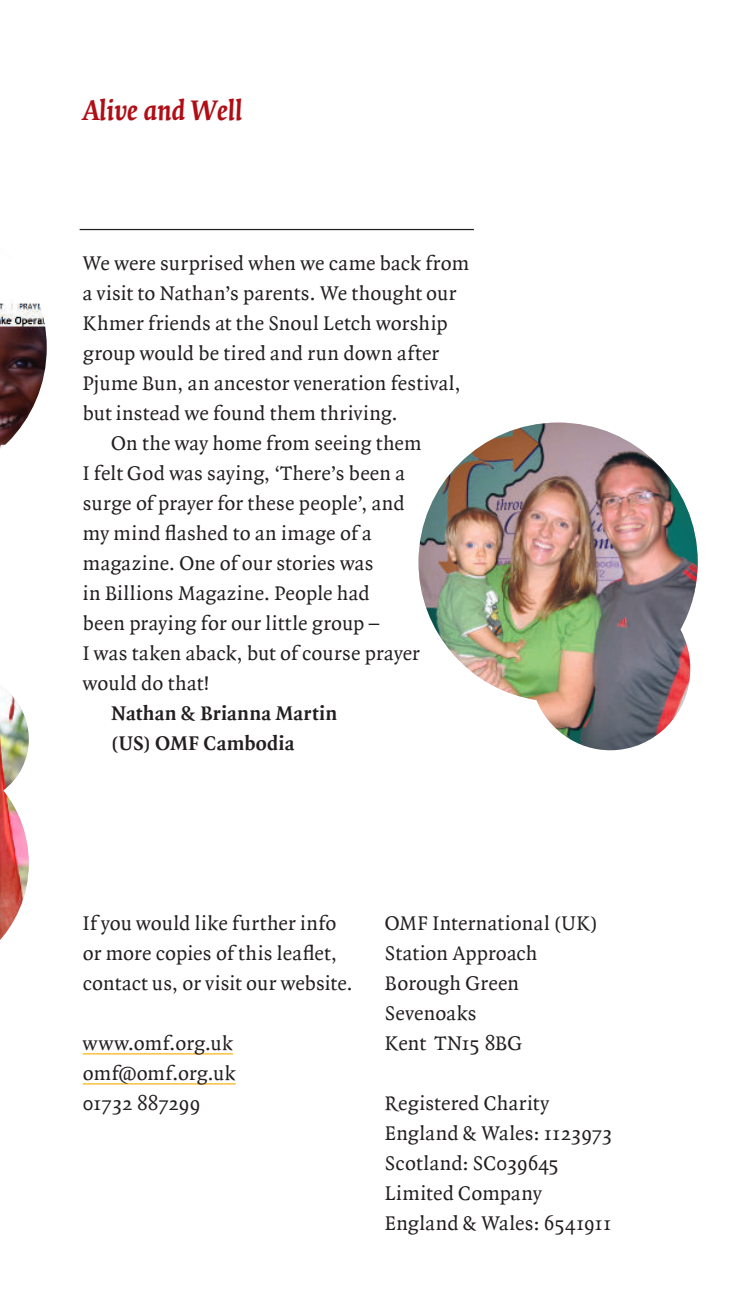
<style>
.page{position:relative;width:743px;height:1310px;background:#fff}
.page>*{position:absolute;margin:0;border:0;box-sizing:border-box;transform-origin:0 0}
.t1{font:italic 700 30px "Quadraat";color:#b00d15}
.t2{font:21.25px/30px "Quadraat";letter-spacing:.01em;color:#231f20}
.t3{font:700 21.25px/30px "Quadraat";letter-spacing:.015em;color:#231f20}
</style>
<div class="page">
<hr style="left:83px;top:1053px;width:150px;height:1px;background:#f7b518">
<hr style="left:83px;top:1083px;width:153px;height:1px;background:#f7b518">
<hr style="left:80px;top:229px;width:394px;height:1px;background:#231f20">
<img style="left:418px;top:423px;width:279px;height:327px">
<img style="left:0;top:303px;width:47px;height:146px">
<img style="left:0;top:686px;width:29px;height:254px">
<h1 class="t1" style="left:83px;top:98px;width:161px">Alive and Well</h1>
<p class="t2" style="left:83px;top:250px;width:388px">We were surprised when we came back from</p>
<p class="t2" style="left:83px;top:280px;width:375px">a visit to Nathan’s parents. We thought our</p>
<p class="t2" style="left:83px;top:310px;width:366px">Khmer friends at the Snoul Letch worship</p>
<p class="t2" style="left:83px;top:340px;width:358px">group would be tired and run down after</p>
<p class="t2" style="left:83px;top:370px;width:379px">Pjume Bun, an ancestor veneration festival,</p>
<p class="t2" style="left:83px;top:400px;width:316px">but instead we found them thriving.</p>
<p class="t2" style="left:111px;top:430px;width:312px">On the way home from seeing them</p>
<p class="t2" style="left:83px;top:460px;width:324px">I felt God was saying, ‘There’s been a</p>
<p class="t2" style="left:83px;top:490px;width:323px">surge of prayer for these people’, and</p>
<p class="t2" style="left:83px;top:519px;width:290px">my mind flashed to an image of a</p>
<p class="t2" style="left:83px;top:550px;width:292px">magazine. One of our stories was</p>
<p class="t2" style="left:83px;top:580px;width:288px">in Billions Magazine. People had</p>
<p class="t2" style="left:83px;top:610px;width:298px">been praying for our little group –</p>
<p class="t2" style="left:83px;top:640px;width:338px">I was taken aback, but of course prayer</p>
<p class="t2" style="left:83px;top:670px;width:128px">would do that!</p>
<p class="t3" style="left:111px;top:700px;width:227px">Nathan &amp; Brianna Martin (US) OMF Cambodia</p>
<p class="t2" style="left:83px;top:910px;width:271px">If you would like further info or more copies of this leaflet, contact us, or visit our website.</p>
<p class="t2" style="left:83px;top:1030px;width:154px">www.omf.org.uk omf@omf.org.uk<br>01732 887299</p>
<p class="t2" style="left:385px;top:910px;width:214px">OMF International (UK)<br>Station Approach<br>Borough Green<br>Sevenoaks<br>Kent TN15 8BG</p>
<p class="t2" style="left:385px;top:1090px;width:229px">Registered Charity<br>England &amp; Wales: 1123973<br>Scotland: SC039645<br>Limited Company<br>England &amp; Wales: 6541911</p>
</div>
